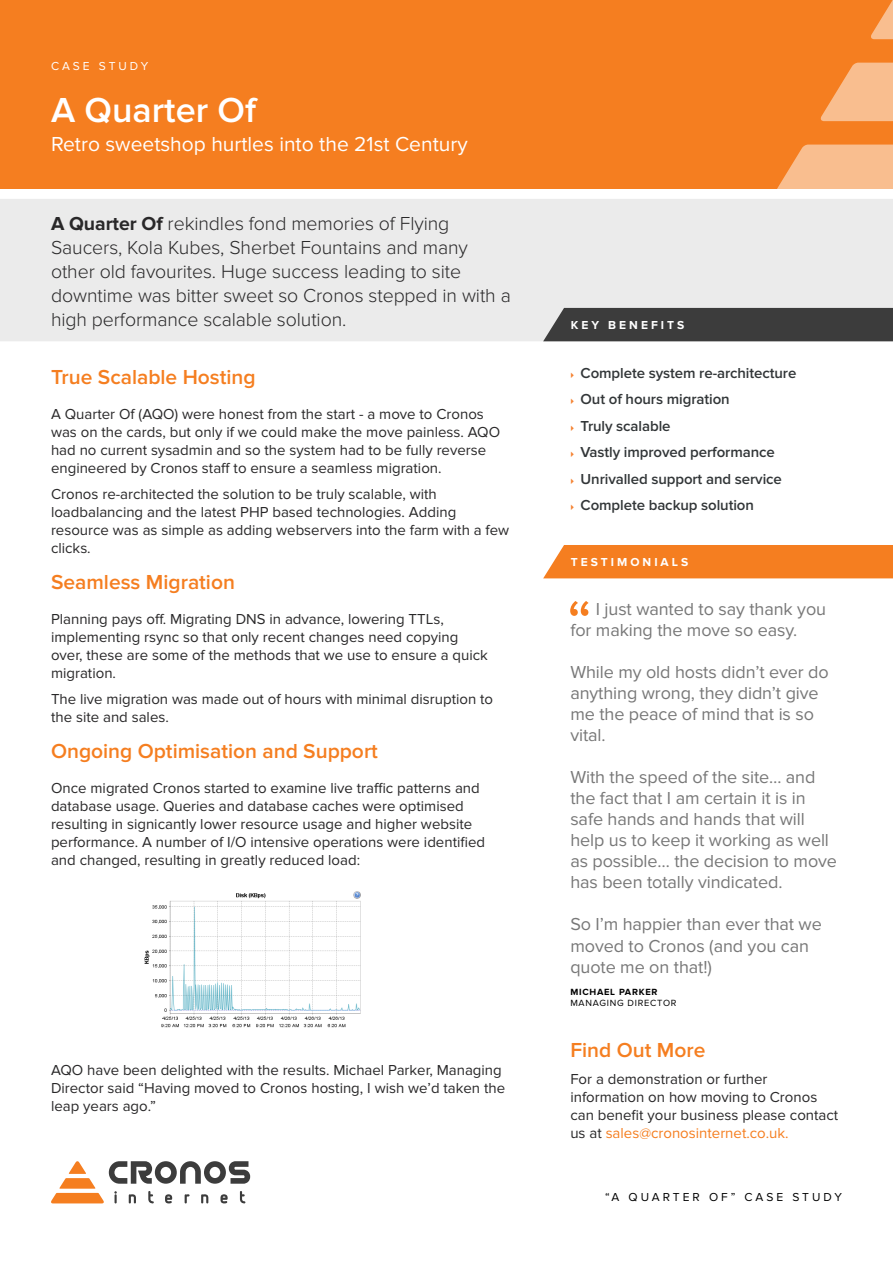
<style>
.page{position:relative;width:893px;height:1263px;background:#fff}
.page>*{position:absolute;margin:0;border:0;box-sizing:border-box;transform-origin:0 0}
.t1{font:66px "Proxima Nova";color:#f57e20}
.t2{font:600 36px "Proxima Nova";color:#fff}
.t3{font:600 21px "Proxima Nova";color:#f57e20}
.t4{font:21px "Proxima Nova";color:#fff}
.t5{font:300 19.5px/24px "Proxima Nova";letter-spacing:-.005em;color:#292829}
.t6{font:18px/21px "Proxima Nova";letter-spacing:-.005em;color:#787878}
.t7{font:15px/18px "Proxima Nova";color:#292829}
.t8{font:600 15px/26.5px "Proxima Nova";letter-spacing:-.005em;color:#323638}
.t9{font:700 12px "Proxima Nova";letter-spacing:.25em;color:#fff}
.t10{font:12px "Proxima Nova";letter-spacing:.25em;color:#000}
.t11{font:12px "Proxima Nova";letter-spacing:.245em;color:#fff}
.t12{font:9.3px "Proxima Nova";letter-spacing:.08em;color:#000}
.t13{font:700 9.3px "Proxima Nova";letter-spacing:.08em;color:#000}
.s1{font-weight:700}
.s2{color:#f57e20}
</style>
<div class="page">
<div style="left:0;top:0;width:893px;height:188px;background:#f57e20"></div>
<svg style="left:51px;top:1161px;width:199px;height:42px"></svg>
<svg style="left:871px;top:0;width:22px;height:39px"></svg>
<svg style="left:820px;top:63px;width:73px;height:58px"></svg>
<svg style="left:772px;top:145px;width:121px;height:44px"></svg>
<div style="left:0;top:199px;width:893px;height:142px;background:#ebebeb"></div>
<div style="left:543px;top:308px;width:350px;height:33px;background:#3c3c3c"></div>
<div style="left:543px;top:545px;width:350px;height:33px;background:#f57e20"></div>
<img style="left:144px;top:891px;width:217px;height:137px">
<p class="t11" style="left:51px;top:59px;width:99px">CASE STUDY</p>
<h2 class="t2" style="left:51px;top:89px;width:207px">A Quarter Of</h2>
<h3 class="t4" style="left:51px;top:132px;width:418px">Retro sweetshop hurtles into the 21st Century</h3>
<h3 class="t5" style="left:51px;top:212px;width:461px"><span class="s1">A QUARTER OF</span> rekindles fond memories of Flying Saucers, Kola Kubes, Sherbet Fountains and many other old favourites. Huge success leading to site downtime was bitter sweet so Cronos stepped in with a high performance scalable solution.</h3>
<h3 class="t3" style="left:51px;top:365px;width:206px">True Scalable Hosting</h3>
<p class="t7" style="left:51px;top:405px;width:451px">A Quarter Of (AQO) were honest from the start - a move to Cronos was on the cards, but only if we could make the move painless. AQO had no current sysadmin and so the system had to be fully reverse engineered by Cronos staff to ensure a seamless migration.</p>
<p class="t7" style="left:51px;top:486px;width:460px">Cronos re-architected the solution to be truly scalable, with loadbalancing and the latest PHP based technologies. Adding resource was as simple as adding webservers into the farm with a few clicks.</p>
<h3 class="t3" style="left:51px;top:570px;width:185px">Seamless Migration</h3>
<p class="t7" style="left:51px;top:610px;width:438px">Planning pays off. Migrating DNS in advance, lowering TTLs, implementing rsync so that only recent changes need copying over, these are some of the methods that we use to ensure a quick migration.</p>
<p class="t7" style="left:51px;top:691px;width:444px">The live migration was made out of hours with minimal disruption to the site and sales.</p>
<h3 class="t3" style="left:51px;top:739px;width:328px">Ongoing Optimisation and Support</h3>
<p class="t7" style="left:51px;top:779px;width:436px">Once migrated Cronos started to examine live traffic patterns and database usage. Queries and database caches were optimised resulting in signicantly lower resource usage and higher website performance. A number of I/O intensive operations were identified and changed, resulting in greatly reduced load:</p>
<p class="t7" style="left:51px;top:1061px;width:456px">AQO have been delighted with the results. Michael Parker, Managing<br>Director said “Having moved to Cronos hosting, I wish we’d taken the leap years ago.”</p>
<p class="t9" style="left:571px;top:318px;width:106px">KEY BEN EFITS</p>
<p class="t8" style="left:581px;top:360px;width:217px">Complete system re-architecture<br>Out of hours migration<br>Truly scalable<br>Vastly improved performance<br>Unrivalled support and service<br>Complete backup solution</p>
<p class="t9" style="left:571px;top:555px;width:93px">TE STIM ONIAL</p>
<p class="t9" style="left:681px;top:555px;width:9px">S</p>
<h1 class="t1" style="left:567px;top:586px;width:27px">“</h1>
<p class="t6" style="left:570px;top:599px;width:257px;text-indent:26px">I just wanted to say thank you for making the move so easy.</p>
<p class="t6" style="left:570px;top:662px;width:260px">While my old hosts didn’t ever do anything wrong, they didn’t give me the peace of mind that is so vital.</p>
<p class="t6" style="left:570px;top:767px;width:268px">With the speed of the site… and the fact that I am certain it is in safe hands and hands that will help us to keep it working as well as possible… the decision to move has been totally vindicated.</p>
<p class="t6" style="left:570px;top:914px;width:253px">So I’m happier than ever that we moved to Cronos (and you can quote me on that!)</p>
<p class="t13" style="left:570px;top:987px;width:89px">MICHAEL PARKER</p>
<p class="t12" style="left:570px;top:998px;width:108px">MANAGING DIRECTOR</p>
<h3 class="t3" style="left:570px;top:1038px;width:136px">Find Out More</h3>
<p class="t7" style="left:570px;top:1070px;width:269px">For a demonstration or further information on how moving to Cronos can benefit your business please contact us at <span class="s2">sales@cronosinternet.co.uk.</span></p>
<p class="t10" style="left:605px;top:1190px;width:238px">“A QUARTER OF” CASE STUDY</p>
</div>
